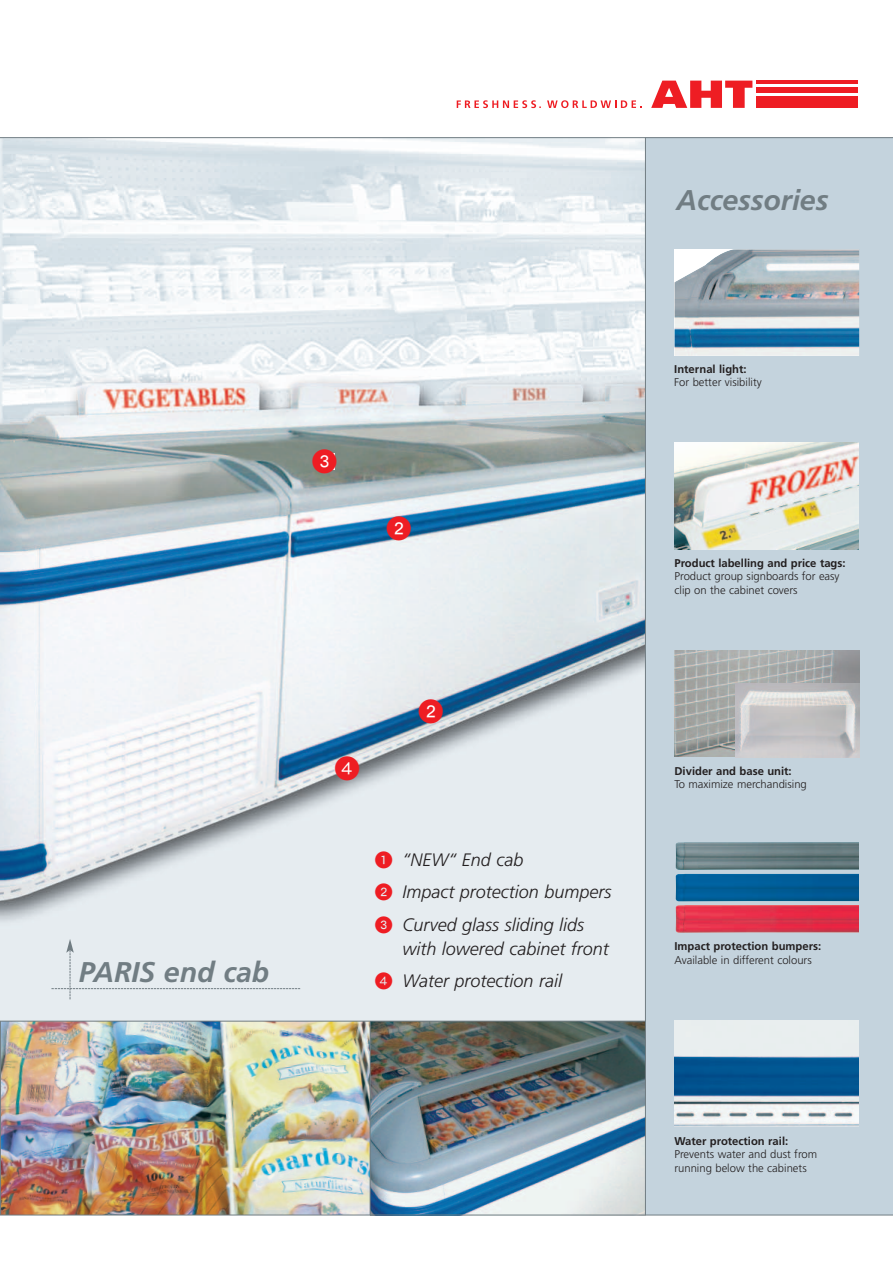
<style>
.page{position:relative;width:893px;height:1262px;background:#fff}
.page>*{position:absolute;margin:0;border:0;box-sizing:border-box;transform-origin:0 0}
.t1{font:italic 700 28.5px "Frutiger";color:#717d83}
.t2{font:25.5px "Numerics P04";color:#ee1d23}
.t3{font:italic 300 18px/32.5px "Frutiger";color:#231f20}
.t4{font:300 11.25px/13.5px "Frutiger";color:#231f20}
.t5{font:700 11.25px "Frutiger";color:#231f20}
.t6{font:700 10.8px "Frutiger";color:#ee1d23}
.s1{font-family:"Numerics P04";font-weight:400;font-style:normal;color:#ee1d23}
</style>
<div class="page">
<img style="left:0;top:138px;width:645px;height:882px">
<div style="left:645px;top:138px;width:247px;height:1077px;background:#c4d3dd"></div>
<img style="left:1px;top:1021px;width:369px;height:193px">
<hr style="left:0;top:1021px;width:1px;height:193px;background:#717d83">
<div style="left:339px;top:761px;width:16px;height:16px;background:#fff;border-radius:50%"></div>
<hr style="left:0;top:137px;width:892px;height:1px;background:#717d83">
<div style="left:51px;top:938px;width:249px;height:61px;background:#e6ecf0"></div>
<div style="left:318px;top:454px;width:16px;height:16px;background:#fff"></div>
<div style="left:316px;top:454px;width:16px;height:16px;background:#fff;border-radius:50%"></div>
<svg style="left:651px;top:81px;width:101px;height:27px"></svg>
<div style="left:755px;top:88px;width:102px;height:5px;background:#ee1d23"></div>
<div style="left:755px;top:97px;width:102px;height:11px;background:#ee1d23"></div>
<hr style="left:755px;top:81px;width:102px;height:3px;background:#ee1d23">
<svg style="left:456px;top:100px;width:80px;height:8px"></svg>
<svg style="left:547px;top:100px;width:95px;height:8px"></svg>
<img style="left:674px;top:443px;width:184px;height:106px">
<img style="left:674px;top:249px;width:185px;height:107px">
<img style="left:675px;top:842px;width:183px;height:90px">
<img style="left:674px;top:1020px;width:184px;height:106px">
<img style="left:674px;top:650px;width:185px;height:107px">
<img style="left:735px;top:684px;width:124px;height:73px">
<img style="left:371px;top:1021px;width:274px;height:193px">
<hr style="left:370px;top:1021px;width:1px;height:194px;background:#717d83">
<hr style="left:645px;top:138px;width:1px;height:1077px;background:#717d83">
<hr style="left:0;top:1020px;width:645px;height:1px;background:#717d83">
<hr style="left:0;top:1214px;width:892px;height:1px;background:#717d83">
<div style="left:390px;top:520px;width:17px;height:17px;background:#fff;border-radius:50%"></div>
<div style="left:422px;top:702px;width:18px;height:18px;background:#fff;border-radius:50%"></div>
<p class="t6" style="left:539px;top:100px;width:4px">.</p>
<h2 class="t2" style="left:312px;top:452px;width:27px">3</h2>
<h2 class="t2" style="left:386px;top:518px;width:27px">2</h2>
<h1 class="t1" style="left:79px;top:960px;width:192px">PARIS end cab</h1>
<h2 class="t2" style="left:334px;top:759px;width:27px">4</h2>
<h2 class="t2" style="left:418px;top:702px;width:27px">2</h2>
<h3 class="t3" style="left:375px;top:844px;width:238px"><span class="s1">1</span> “NEW“ End cab<br><span class="s1">2</span> Impact protection bumpers<br><span class="s1">3</span> Curved glass sliding lids</h3>
<h3 class="t3" style="left:375px;top:933px;width:236px;text-indent:28px">with lowered cabinet front<br><span class="s1">4</span> Water protection rail</h3>
<h1 class="t1" style="left:676px;top:189px;width:153px">Accessories</h1>
<p class="t5" style="left:674px;top:364px;width:74px">Internal light:</p>
<p class="t4" style="left:674px;top:376px;width:89px">For better visibility</p>
<p class="t5" style="left:674px;top:558px;width:173px">Product labelling and price tags:</p>
<p class="t4" style="left:674px;top:570px;width:167px">Product group signboards for easy clip on the cabinet covers</p>
<p class="t5" style="left:674px;top:766px;width:119px">Divider and base unit:</p>
<p class="t4" style="left:674px;top:778px;width:134px">To maximize merchandising</p>
<p class="t5" style="left:674px;top:942px;width:148px">Impact protection bumpers:</p>
<p class="t4" style="left:674px;top:954px;width:139px">Available in different colours</p>
<p class="t5" style="left:674px;top:1136px;width:115px">Water protection rail:</p>
<p class="t4" style="left:674px;top:1148px;width:144px">Prevents water and dust from running below the cabinets</p>
</div>
